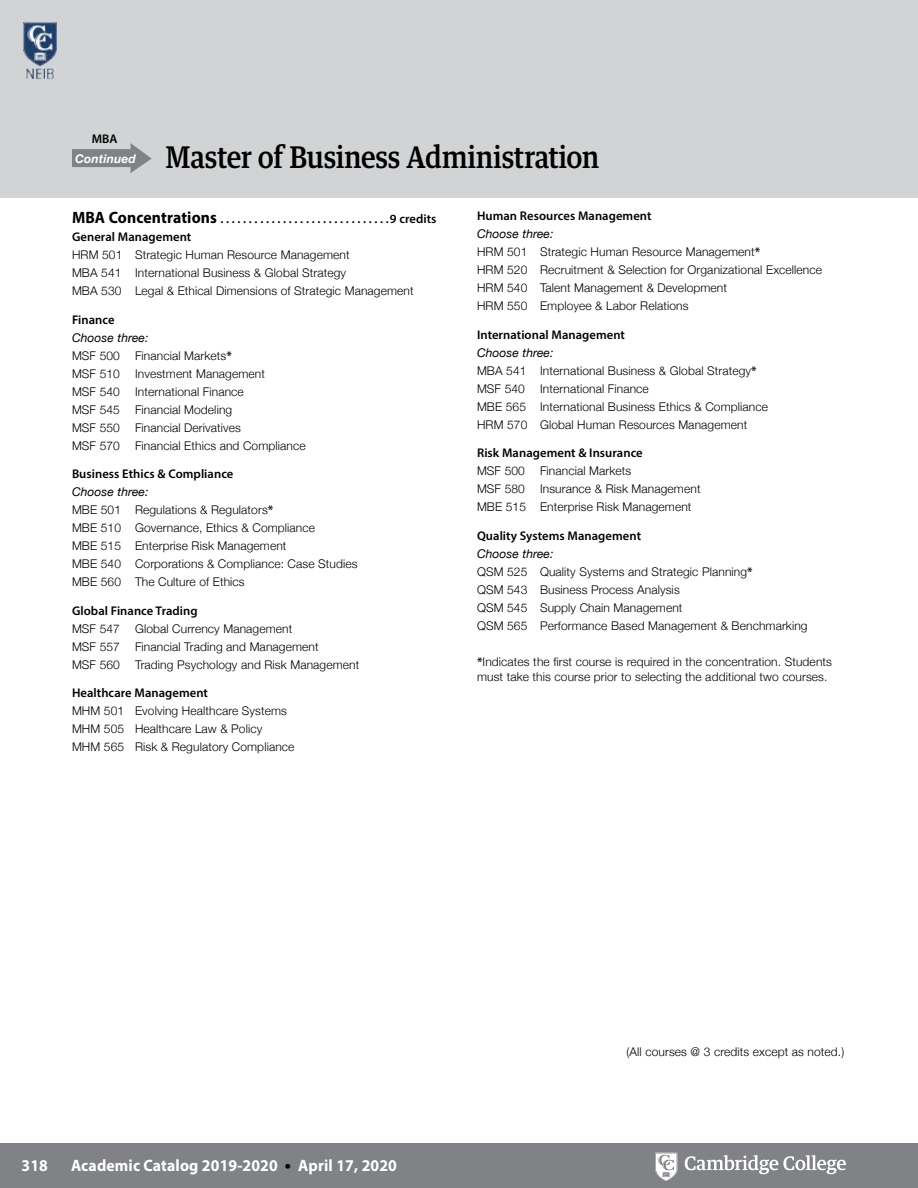
<style>
.page{position:relative;width:918px;height:1188px;background:#fff}
.page>*{position:absolute;margin:0;border:0;box-sizing:border-box;transform-origin:0 0}
.cht_h2-egypt{font:500 30px "Guardian Text Egyp";letter-spacing:-.01em;color:#000;scale:.9 1}
.t1{font:700 16.5px "Myriad Pro";letter-spacing:.01em;color:#fff;scale:.95 1}
.txt-2_b{font:600 12.6px "Myriad Pro";letter-spacing:.005em;color:#000}
.bul-2{font:600 12.6px "Myriad Pro";letter-spacing:.005em;color:#000}
.bul-2-2{font:300 12px "Helvetica Neue";letter-spacing:.01em;color:#000}
.bul-9{font:300 12px "Helvetica Neue";letter-spacing:.01em;color:#000}
.txt-2{font:300 12px/15px "Helvetica Neue";letter-spacing:.01em;color:#000}
.bul-2-3{font:italic 12px "Helvetica Neue";letter-spacing:.01em;color:#000}
.txt-9{font:300 12px "Helvetica Neue";letter-spacing:.01em;color:#000}
.txt-0{font:italic 700 12px "Helvetica Neue";letter-spacing:.01em;color:#fff}
.s1{font-weight:700;font-size:16.5px}
.s2{font-family:"Myriad Pro";font-weight:600;font-size:12.6px}
.s3{font-family:"Helvetica Neue";font-weight:300;font-size:13.5px;color:#000}
</style>
<div class="page">
<div style="left:0;top:0;width:918px;height:198px;background:#d1d3d4"></div>
<div style="left:0;top:1143px;width:918px;height:45px;background:#808285"></div>
<svg style="left:655px;top:1153px;width:191px;height:28px"></svg>
<img style="left:23px;top:22px;width:34px;height:57px">
<svg style="left:72px;top:143px;width:80px;height:30px"></svg>
<p class="txt-2_b" style="left:92px;top:131px;width:27px">MBA</p>
<p class="txt-0" style="left:75px;top:149px;width:62px">Continued</p>
<p class="cht_h2-egypt" style="left:165px;top:133px;width:483px">Master of Business Administration</p>
<p class="txt-2_b" style="left:72px;top:211px;width:150px"><span class="s1">MBA Concentrations</span>..............................</p>
<p class="txt-2_b" style="left:390px;top:211px;width:48px">9 credits</p>
<p class="bul-2" style="left:72px;top:229px;width:121px">General Management</p>
<p class="bul-2-2" style="left:72px;top:245px;width:279px">HRM 501 Strategic Human Resource Management</p>
<p class="bul-2-2" style="left:72px;top:263px;width:276px">MBA 541 International Business &amp; Global Strategy</p>
<p class="bul-9" style="left:72px;top:281px;width:343px">MBA 530 Legal &amp; Ethical Dimensions of Strategic Management</p>
<p class="bul-2" style="left:72px;top:312px;width:44px">Finance</p>
<p class="bul-2-3" style="left:72px;top:329px;width:78px">Choose three:</p>
<p class="bul-2-2" style="left:72px;top:346px;width:49px">MSF 500</p>
<p class="bul-2-2" style="left:135px;top:346px;width:98px">Financial Markets<span class="s2">*</span></p>
<p class="bul-2-2" style="left:72px;top:364px;width:49px">MSF 510</p>
<p class="bul-2-2" style="left:135px;top:364px;width:132px">Investment Management</p>
<p class="bul-2-2" style="left:72px;top:382px;width:49px">MSF 540</p>
<p class="bul-2-2" style="left:135px;top:382px;width:110px">International Finance</p>
<p class="bul-2-2" style="left:72px;top:400px;width:49px">MSF 545</p>
<p class="bul-2-2" style="left:135px;top:400px;width:99px">Financial Modeling</p>
<p class="bul-2-2" style="left:72px;top:418px;width:49px">MSF 550</p>
<p class="bul-2-2" style="left:135px;top:418px;width:107px">Financial Derivatives</p>
<p class="bul-9" style="left:72px;top:436px;width:49px">MSF 570</p>
<p class="bul-9" style="left:135px;top:436px;width:172px">Financial Ethics and Compliance</p>
<p class="bul-2" style="left:72px;top:466px;width:163px">Business Ethics &amp; Compliance</p>
<p class="bul-2-3" style="left:72px;top:483px;width:78px">Choose three:</p>
<p class="bul-2-2" style="left:72px;top:500px;width:203px">MBE 501 Regulations &amp; Regulators<span class="s2">*</span></p>
<p class="bul-2-2" style="left:72px;top:518px;width:245px">MBE 510 Governance, Ethics &amp; Compliance</p>
<p class="bul-2-2" style="left:72px;top:536px;width:216px">MBE 515 Enterprise Risk Management</p>
<p class="bul-2-2" style="left:72px;top:554px;width:287px">MBE 540 Corporations &amp; Compliance: Case Studies</p>
<p class="bul-9" style="left:72px;top:572px;width:174px">MBE 560 The Culture of Ethics</p>
<p class="txt-2_b" style="left:72px;top:603px;width:127px">Global Finance Trading</p>
<p class="bul-2-2" style="left:72px;top:619px;width:49px">MSF 547</p>
<p class="bul-2-2" style="left:135px;top:619px;width:159px">Global Currency Management</p>
<p class="bul-2-2" style="left:72px;top:637px;width:49px">MSF 557</p>
<p class="bul-2-2" style="left:135px;top:637px;width:185px">Financial Trading and Management</p>
<p class="bul-9" style="left:72px;top:655px;width:49px">MSF 560</p>
<p class="bul-9" style="left:135px;top:655px;width:226px">Trading Psychology and Risk Management</p>
<p class="txt-2_b" style="left:72px;top:685px;width:137px">Healthcare Management</p>
<p class="bul-2-2" style="left:72px;top:701px;width:217px">MHM 501 Evolving Healthcare Systems</p>
<p class="bul-2-2" style="left:72px;top:719px;width:192px">MHM 505 Healthcare Law &amp; Policy</p>
<p class="bul-2-2" style="left:72px;top:737px;width:224px">MHM 565 Risk &amp; Regulatory Compliance</p>
<p class="bul-2" style="left:477px;top:208px;width:176px">Human Resources Management</p>
<p class="bul-2-3" style="left:477px;top:226px;width:78px">Choose three:</p>
<p class="bul-2-2" style="left:477px;top:243px;width:285px">HRM 501 Strategic Human Resource Management<span class="s2">*</span></p>
<p class="bul-2-2" style="left:477px;top:261px;width:347px">HRM 520 Recruitment &amp; Selection for Organizational Excellence</p>
<p class="bul-2-2" style="left:477px;top:279px;width:252px">HRM 540 Talent Management &amp; Development</p>
<p class="bul-9" style="left:477px;top:297px;width:213px">HRM 550 Employee &amp; Labor Relations</p>
<p class="txt-2_b" style="left:477px;top:327px;width:150px">International Management</p>
<p class="bul-2-3" style="left:477px;top:344px;width:78px">Choose three:</p>
<p class="bul-2-2" style="left:477px;top:361px;width:281px">MBA 541 International Business &amp; Global Strategy<span class="s2">*</span></p>
<p class="bul-2-2" style="left:477px;top:379px;width:49px">MSF 540</p>
<p class="bul-2-2" style="left:540px;top:379px;width:110px">International Finance</p>
<p class="bul-2-2" style="left:477px;top:397px;width:293px">MBE 565 International Business Ethics &amp; Compliance</p>
<p class="bul-9" style="left:477px;top:415px;width:272px">HRM 570 Global Human Resources Management</p>
<p class="txt-2_b" style="left:477px;top:445px;width:167px">Risk Management &amp; Insurance</p>
<p class="bul-2-2" style="left:477px;top:462px;width:49px">MSF 500</p>
<p class="bul-2-2" style="left:540px;top:462px;width:93px">Financial Markets</p>
<p class="bul-2-2" style="left:477px;top:480px;width:49px">MSF 580</p>
<p class="bul-2-2" style="left:540px;top:480px;width:162px">Insurance &amp; Risk Management</p>
<p class="bul-9" style="left:477px;top:498px;width:216px">MBE 515 Enterprise Risk Management</p>
<p class="txt-2_b" style="left:477px;top:528px;width:166px">Quality Systems Management</p>
<p class="bul-2-3" style="left:477px;top:545px;width:78px">Choose three:</p>
<p class="bul-2-2" style="left:477px;top:562px;width:277px">QSM 525 Quality Systems and Strategic Planning<span class="s2">*</span></p>
<p class="bul-2-2" style="left:477px;top:580px;width:204px">QSM 543 Business Process Analysis</p>
<p class="bul-2-2" style="left:477px;top:598px;width:207px">QSM 545 Supply Chain Management</p>
<p class="bul-2-2" style="left:477px;top:616px;width:332px">QSM 565 Performance Based Management &amp; Benchmarking</p>
<p class="txt-2" style="left:477px;top:653px;width:357px"><span class="s2">*</span>Indicates the first course is required in the concentration. Students must take this course prior to selecting the additional two courses.</p>
<p class="t1" style="left:22px;top:1154px;width:29px">318</p>
<p class="t1" style="left:71px;top:1154px;width:345px">Academic Catalog 2019-2020 <span class="s3">•</span> April 17, 2020</p>
<p class="txt-9" style="left:627px;top:1042px;width:219px">(All courses @ 3 credits except as noted.)</p>
</div>
